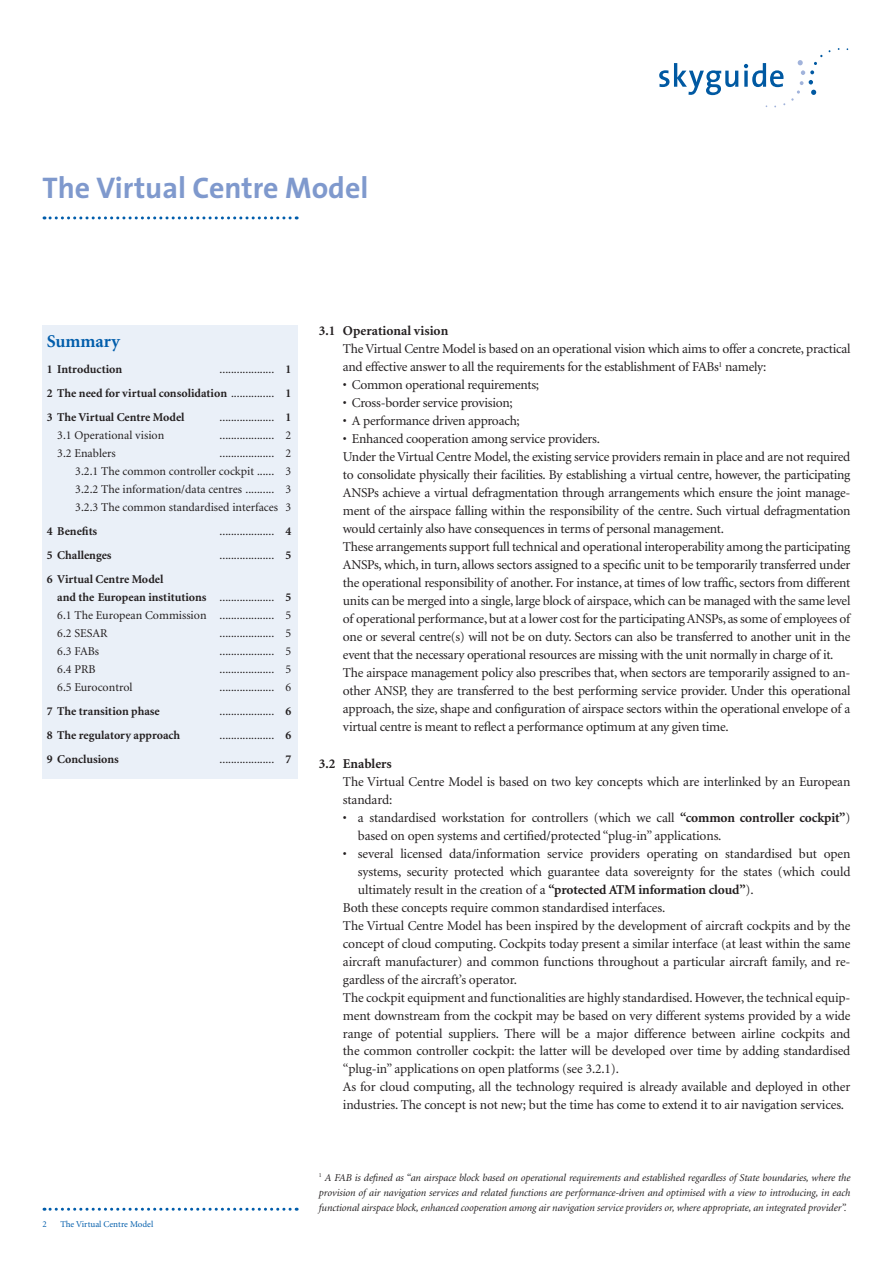
<style>
.page{position:relative;width:893px;height:1263px;background:#fff}
.page>*{position:absolute;margin:0;border:0;box-sizing:border-box;transform-origin:0 0}
.t1{font:700 30px "The Sans";color:#7f99cd}
.t2{font:700 18px "Minion";color:#015dab}
.texte{font:13.5px/18px "Minion";letter-spacing:-.015em;color:#231f20;text-align:justify}
.texte_gras{font:700 13.5px "Minion";color:#231f20}
.t3{font:12px "Minion";color:#231f20}
.t4{font:700 12px "Minion";color:#231f20}
.texte-2{font:italic 10.5px/15px "Minion";letter-spacing:-.01em;color:#231f20;text-align:justify}
.t5{font:9px "Minion";color:#015dab}
.s1{font-weight:700}
.s2{font-weight:400}
</style>
<div class="page">
<svg style="left:44px;top:216px;width:253px;height:3px"></svg>
<svg style="left:44px;top:1208px;width:253px;height:3px"></svg>
<svg style="left:791px;top:55px;width:31px;height:46px"></svg>
<svg style="left:659px;top:63px;width:79px;height:32px"></svg>
<svg style="left:744px;top:63px;width:39px;height:24px"></svg>
<div style="left:43px;top:325px;width:255px;height:454px;background:#eaf0f8"></div>
<p class="t1" style="left:43px;top:163px;width:327px">The Virtual Centre Model</p>
<p class="t2" style="left:47px;top:332px;width:75px">Summary</p>
<p class="t4" style="left:47px;top:363px;width:77px">1 Introduction</p>
<p class="t3" style="left:220px;top:363px;width:73px">................... <span class="s1">1</span></p>
<p class="t4" style="left:47px;top:387px;width:246px">2 The need for virtual consolidation <span class="s2">...............</span> 1</p>
<p class="t4" style="left:47px;top:411px;width:139px">3 The Virtual Centre Model</p>
<p class="t3" style="left:220px;top:411px;width:73px">................... <span class="s1">1</span></p>
<p class="t3" style="left:57px;top:429px;width:108px">3.1 Operational vision</p>
<p class="t3" style="left:220px;top:429px;width:73px">................... 2</p>
<p class="t3" style="left:57px;top:447px;width:60px">3.2 Enablers</p>
<p class="t3" style="left:220px;top:447px;width:73px">................... 2</p>
<p class="t3" style="left:75px;top:465px;width:217px">3.2.1 The common controller cockpit ...... 3</p>
<p class="t3" style="left:75px;top:483px;width:217px">3.2.2 The information/data centres .......... 3</p>
<p class="t3" style="left:75px;top:501px;width:217px">3.2.3 The common standardised interfaces 3</p>
<p class="t4" style="left:47px;top:525px;width:52px">4 Benefits</p>
<p class="t3" style="left:220px;top:525px;width:73px">................... <span class="s1">4</span></p>
<p class="t4" style="left:47px;top:549px;width:66px">5 Challenges</p>
<p class="t3" style="left:220px;top:549px;width:73px">................... <span class="s1">5</span></p>
<p class="t4" style="left:47px;top:573px;width:118px">6 Virtual Centre Model</p>
<p class="t4" style="left:57px;top:591px;width:235px">and the European institutions <span class="s2">...................</span> 5</p>
<p class="t3" style="left:57px;top:609px;width:235px">6.1 The European Commission ................... 5</p>
<p class="t3" style="left:57px;top:627px;width:52px">6.2 SESAR</p>
<p class="t3" style="left:220px;top:627px;width:73px">................... 5</p>
<p class="t3" style="left:57px;top:645px;width:43px">6.3 FABs</p>
<p class="t3" style="left:220px;top:645px;width:73px">................... 5</p>
<p class="t3" style="left:57px;top:663px;width:40px">6.4 PRB</p>
<p class="t3" style="left:220px;top:663px;width:73px">................... 5</p>
<p class="t3" style="left:57px;top:681px;width:77px">6.5 Eurocontrol</p>
<p class="t3" style="left:220px;top:681px;width:73px">................... 6</p>
<p class="t4" style="left:47px;top:705px;width:115px">7 The transition phase</p>
<p class="t3" style="left:220px;top:705px;width:73px">................... <span class="s1">6</span></p>
<p class="t4" style="left:47px;top:729px;width:135px">8 The regulatory approach</p>
<p class="t3" style="left:220px;top:729px;width:73px">................... <span class="s1">6</span></p>
<p class="t4" style="left:47px;top:753px;width:74px">9 Conclusions</p>
<p class="t3" style="left:220px;top:753px;width:73px">................... <span class="s1">7</span></p>
<p class="t5" style="left:43px;top:1220px;width:6px">2</p>
<p class="t5" style="left:60px;top:1220px;width:95px">The Virtual Centre Model</p>
<p class="texte_gras" style="left:319px;top:324px;width:131px">3.1 Operational vision</p>
<p class="texte" style="left:343px;top:341px;width:509px">The Virtual Centre Model is based on an operational vision which aims to offer a concrete, practical and effective answer to all the requirements for the establishment of FABs<sup>1</sup> namely:</p>
<p class="texte" style="left:343px;top:377px;width:198px">• Common operational requirements;</p>
<p class="texte" style="left:343px;top:395px;width:171px">• Cross-border service provision;</p>
<p class="texte" style="left:343px;top:413px;width:178px">• A performance driven approach;</p>
<p class="texte" style="left:343px;top:431px;width:258px">• Enhanced cooperation among service providers.</p>
<p class="texte" style="left:343px;top:449px;width:509px">Under the Virtual Centre Model, the existing service providers remain in place and are not required to consolidate physically their facilities. By establishing a virtual centre, however, the participating ANSPs achieve a virtual defragmentation through arrangements which ensure the joint manage&shy;ment of the airspace falling within the responsibility of the centre. Such virtual defragmentation would certainly also have consequences in terms of personal management.</p>
<p class="texte" style="left:343px;top:539px;width:509px">These arrangements support full technical and operational interoperability among the participating ANSPs, which, in turn, allows sectors assigned to a specific unit to be temporarily transferred under the operational responsibility of another. For instance, at times of low traffic, sectors from different units can be merged into a single, large block of airspace, which can be managed with the same level of operational performance, but at a lower cost for the participating ANSPs, as some of employees of one or several centre(s) will not be on duty. Sectors can also be transferred to another unit in the event that the necessary operational resources are missing with the unit normally in charge of it.</p>
<p class="texte" style="left:343px;top:665px;width:509px">The airspace management policy also prescribes that, when sectors are temporarily assigned to an&shy;other ANSP, they are transferred to the best performing service provider. Under this operational approach, the size, shape and configuration of airspace sectors within the operational envelope of a virtual centre is meant to reflect a performance optimum at any given time.</p>
<p class="texte_gras" style="left:319px;top:756px;width:74px">3.2 Enablers</p>
<p class="texte" style="left:343px;top:773px;width:509px">The Virtual Centre Model is based on two key concepts which are interlinked by an European standard:</p>
<p class="texte" style="left:358px;top:809px;width:494px;text-indent:-15px">• a standardised workstation for controllers (which we call <span class="s1">“common controller cockpit”</span>) based on open systems and certified/protected “plug-in” applications.</p>
<p class="texte" style="left:358px;top:845px;width:494px;text-indent:-15px">• several licensed data/information service providers operating on standardised but open systems, security protected which guarantee data sovereignty for the states (which could ultimately result in the creation of a <span class="s1">“protected ATM information cloud”</span>).</p>
<p class="texte" style="left:343px;top:899px;width:324px">Both these concepts require common standardised interfaces.</p>
<p class="texte" style="left:343px;top:917px;width:509px">The Virtual Centre Model has been inspired by the development of aircraft cockpits and by the concept of cloud computing. Cockpits today present a similar interface (at least within the same aircraft manufacturer) and common functions throughout a particular aircraft family, and re&shy;gardless of the aircraft’s operator.</p>
<p class="texte" style="left:343px;top:989px;width:509px">The cockpit equipment and functionalities are highly standardised. However, the technical equip&shy;ment downstream from the cockpit may be based on very different systems provided by a wide range of potential suppliers. There will be a major difference between airline cockpits and the common controller cockpit: the latter will be developed over time by adding standardised “plug-in” applications on open platforms (see 3.2.1).</p>
<p class="texte" style="left:343px;top:1079px;width:509px">As for cloud computing, all the technology required is already available and deployed in other industries. The concept is not new; but the time has come to extend it to air navigation services.</p>
<p class="texte-2" style="left:319px;top:1170px;width:533px"><sup>1</sup> A FAB is defined as “an airspace block based on operational requirements and established regardless of State boundaries, where the provision of air navigation services and related functions are performance-driven and optimised with a view to introducing, in each functional airspace block, enhanced cooperation among air navigation service providers or, where appropriate, an integrated provider”.</p>
</div>
